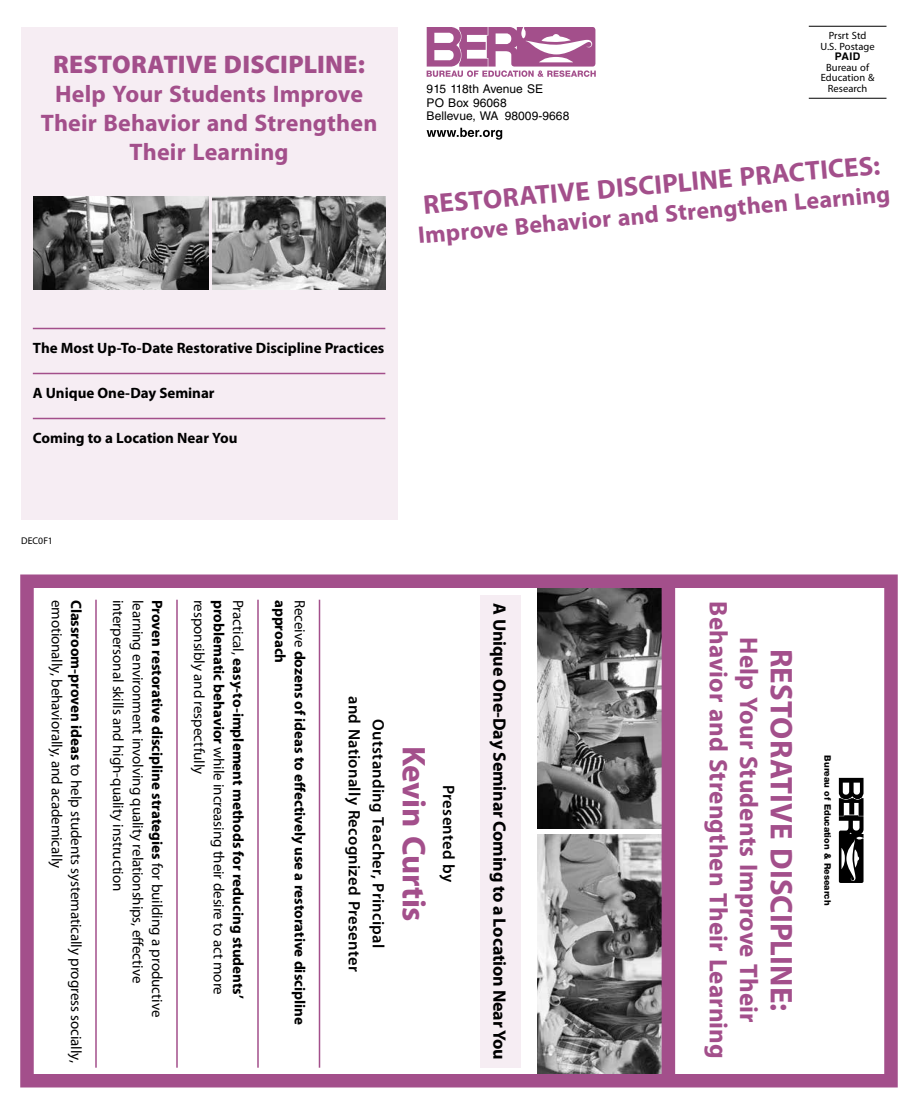
<style>
.page{position:relative;width:918px;height:1107px;background:#fff}
.page>*{position:absolute;margin:0;border:0;box-sizing:border-box;transform-origin:0 0}
.t1{font:700 33px "Myriad Pro";letter-spacing:-.005em;color:#a34f8b}
.t2{font:700 31.5px "Myriad Pro";letter-spacing:.005em;color:#a34f8b}
.t3{font:700 27px "Myriad Pro";color:#a34f8b}
.t4{font:700 25.5px/30.6px "Myriad Pro";letter-spacing:.005em;color:#a34f8b;text-align:center}
.t5{font:900 25.5px "Myriad Pro";letter-spacing:.005em;color:#a34f8b}
.t6{font:700 24px/28.8px "Myriad Pro";letter-spacing:.005em;color:#a34f8b;text-align:center}
.t7{font:700 18px "Myriad Pro";letter-spacing:-.01em;color:#000}
.t8{font:600 16.5px/24px "Myriad Pro";letter-spacing:.02em;color:#000;text-align:center}
.t9{font:15px "Myriad Pro";letter-spacing:-.005em;color:#000}
.t10{font:700 15px "Myriad Pro";color:#000}
.t11{font:12px/13.5px "Helvetica LT Std";letter-spacing:.005em;color:#000}
.t12{font:10.5px/10.5px "Myriad Pro";letter-spacing:.005em;color:#000;text-align:center}
.t13{font:700 10.5px "Helvetica LT Std";color:#000}
.t14{font:9.75px "Myriad Pro";letter-spacing:.01em;color:#000}
.t15{font:800 9px "Helvetica Neue LT Std";color:#000}
.s1{font-weight:400}
.s2{font-weight:700}
</style>
<div class="page">
<div style="left:21px;top:27px;width:376px;height:492px;background:#f6edf3"></div>
<hr style="left:33px;top:328px;width:352px;height:1px;background:#a34f8b">
<hr style="left:33px;top:373px;width:352px;height:1px;background:#a34f8b">
<hr style="left:33px;top:418px;width:352px;height:1px;background:#a34f8b">
<hr style="left:319px;top:600px;width:1px;height:468px;background:#a34f8b">
<hr style="left:257px;top:600px;width:2px;height:468px;background:#a34f8b">
<hr style="left:176px;top:600px;width:2px;height:468px;background:#a34f8b">
<hr style="left:95px;top:600px;width:2px;height:468px;background:#a34f8b">
<hr style="left:809px;top:26px;width:78px;height:1px;background:#000">
<hr style="left:809px;top:98px;width:78px;height:1px;background:#000">
<svg style="left:427px;top:27px;width:169px;height:50px"></svg>
<svg style="left:427px;top:128px;width:75px;height:12px"></svg>
<svg style="left:839px;top:778px;width:25px;height:105px"></svg>
<img style="left:537px;top:589px;width:125px;height:240px">
<img style="left:537px;top:834px;width:125px;height:239px">
<div style="left:480px;top:595px;width:40px;height:473px;background:#f6edf3"></div>
<div style="left:662px;top:579px;width:13px;height:504px;background:#a34f8b"></div>
<div style="left:20px;top:574px;width:878px;height:514px;border:14px solid #a34f8b"></div>
<img style="left:33px;top:197px;width:176px;height:93px">
<img style="left:212px;top:197px;width:174px;height:93px">
<h3 class="t5" style="left:53px;top:47px;width:314px">RESTORATIVE DISCIPLINE:</h3>
<h3 class="t6" style="left:41px;top:79px;width:338px">Help Your Students Improve<br>Their Behavior and Strengthen<br>Their Learning</h3>
<p class="t12" style="left:821px;top:30px;width:56px">Prsrt Std<br>U.S. Postage</p>
<p class="t13" style="left:835px;top:50px;width:27px">PAID</p>
<p class="t12" style="left:821px;top:62px;width:55px">Bureau of<br>Education &amp;</p>
<p class="t11" style="left:427px;top:82px;width:118px">915 118th Avenue SE</p>
<p class="t12" style="left:828px;top:83px;width:41px">Research</p>
<p class="t11" style="left:427px;top:96px;width:144px">PO Box 96068<br>Bellevue, WA 98009‑9668</p>
<h3 class="t3" style="left:422px;top:187px;width:460px;rotate:-5deg">RESTORATIVE DISCIPLINE PRACTICES:</h3>
<h3 class="t6" style="left:417px;top:220px;width:475px;rotate:-5deg">Improve Behavior and Strengthen Learning</h3>
<p class="t10" style="left:33px;top:338px;width:353px">The Most Up-To-Date Restorative Discipline Practices</p>
<p class="t10" style="left:33px;top:383px;width:183px">A Unique One-Day Seminar</p>
<p class="t10" style="left:33px;top:428px;width:206px">Coming to a Location Near You</p>
<p class="t14" style="left:21px;top:535px;width:33px">DEC0F1</p>
<p class="t10" style="left:248px;top:600px;width:401px;rotate:90deg"><span class="s1">Practical,</span> easy-to-implement methods for reducing students’</p>
<p class="t10" style="left:290px;top:600px;width:65px;rotate:90deg">approach</p>
<p class="t9" style="left:86px;top:600px;width:464px;rotate:90deg"><span class="s2">Classroom-proven ideas</span> to help students systematically progress socially,</p>
<p class="t9" style="left:128px;top:600px;width:293px;rotate:90deg">interpersonal skills and high-quality instruction</p>
<p class="t9" style="left:147px;top:600px;width:385px;rotate:90deg">learning environment involving quality relationships, effective</p>
<p class="t9" style="left:66px;top:600px;width:270px;rotate:90deg">emotionally, behaviorally, and academically</p>
<p class="t9" style="left:228px;top:600px;width:397px;rotate:90deg"><span class="s2">problematic behavior</span> while increasing their desire to act more</p>
<p class="t10" style="left:167px;top:600px;width:419px;rotate:90deg">Proven restorative discipline strategies <span class="s1">for building a productive</span></p>
<p class="t9" style="left:209px;top:600px;width:176px;rotate:90deg">responsibly and respectfully</p>
<p class="t10" style="left:310px;top:600px;width:426px;rotate:90deg"><span class="s1">Receive</span> dozens of ideas to effectively use a restorative discipline</p>
<p class="t8" style="left:391px;top:696px;width:277px;rotate:90deg">Outstanding Teacher, Principal<br>and Nationally Recognized Presenter</p>
<h1 class="t1" style="left:435px;top:746px;width:178px;rotate:90deg">Kevin Curtis</h1>
<p class="t8" style="left:461px;top:785px;width:99px;rotate:90deg">Presented by</p>
<p class="t7" style="left:511px;top:603px;width:458px;rotate:90deg">A Unique One-Day Seminar Coming to a Location Near You</p>
<h3 class="t4" style="left:765px;top:601px;width:459px;rotate:90deg">Help Your Students Improve Their<br>Behavior and Strengthen Their Learning</h3>
<h2 class="t2" style="left:802px;top:649px;width:364px;rotate:90deg">RESTORATIVE DISCIPLINE:</h2>
<p class="t15" style="left:833px;top:755px;width:151px;rotate:90deg">Bureau of Education &amp; Research</p>
</div>
